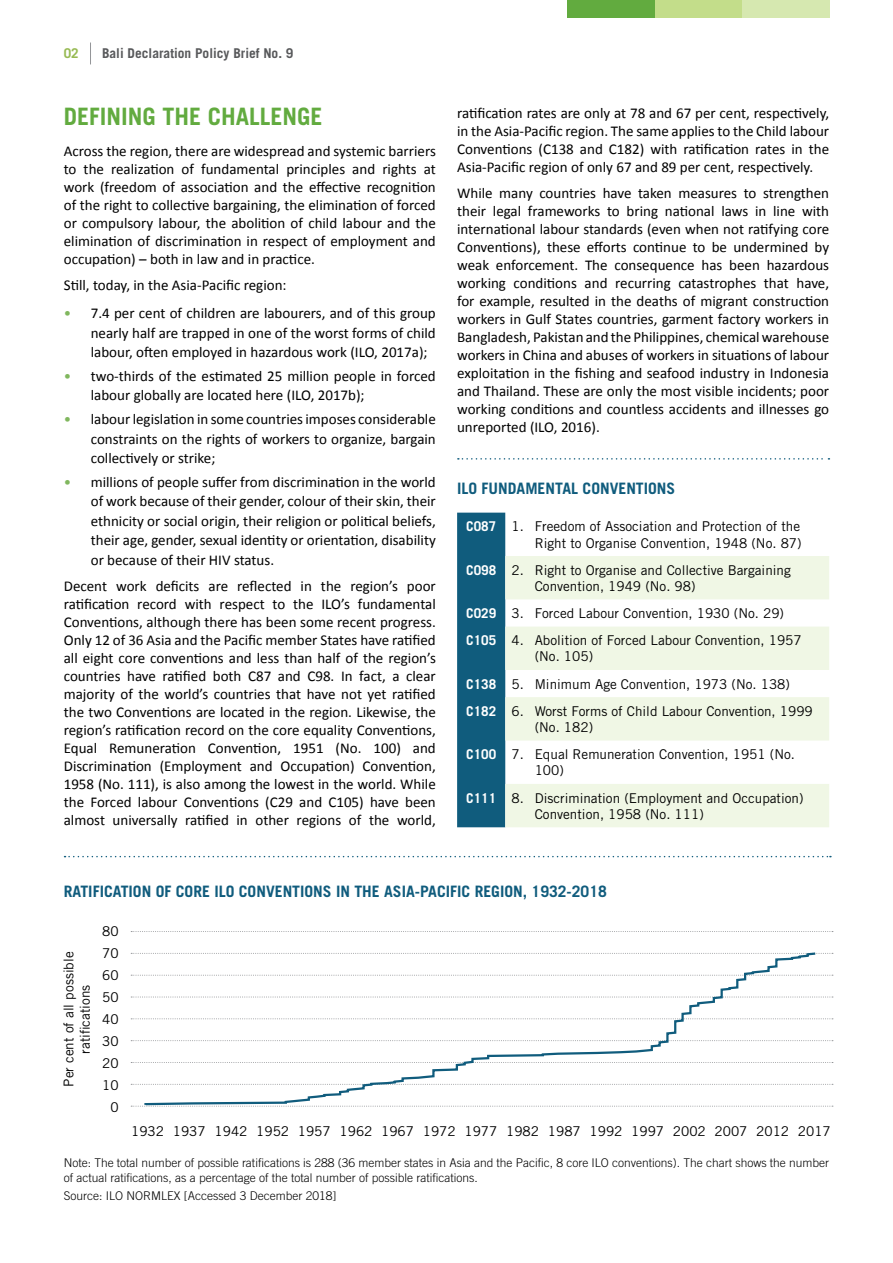
<style>
.page{position:relative;width:893px;height:1263px;background:#fff}
.page>*{position:absolute;margin:0;border:0;box-sizing:border-box;transform-origin:0 0}
.t1{font:700 24px "Trade Gothic";color:#62ab3f}
.t2{font:700 15.75px "Trade Gothic";color:#105c7d}
.t3{font:15px/18px "Calibri";color:#000;text-align:justify}
.t4{font:13.5px/21.9px "Trade Gothic LT Std";color:#000}
.t5{font:700 13.5px "Trade Gothic";color:#58595b}
.t6{font:700 13.5px "Trade Gothic";color:#97ba53}
.t7{font:300 12px/14.4px "Trade Gothic";color:#000}
.s1{color:#80b75e}
.s2{font-weight:700;color:#fff}
</style>
<div class="page">
<svg style="left:90px;top:43px;width:1px;height:21px"></svg>
<svg style="left:458px;top:458px;width:371px;height:2px"></svg>
<div style="left:457px;top:513px;width:48px;height:314px;background:#105c7d"></div>
<svg style="left:505px;top:556px;width:324px;height:271px;fill:#f0f7e5"></svg>
<div style="left:742px;top:0;width:87px;height:17px;background:#d6e8b0"></div>
<div style="left:655px;top:0;width:87px;height:17px;background:#c3dd8a"></div>
<div style="left:567px;top:0;width:88px;height:17px;background:#62ab3f"></div>
<svg style="left:131px;top:953px;width:702px;height:1px"></svg>
<svg style="left:131px;top:931px;width:702px;height:1px"></svg>
<svg style="left:131px;top:975px;width:702px;height:1px"></svg>
<svg style="left:131px;top:997px;width:702px;height:1px"></svg>
<svg style="left:131px;top:1018px;width:702px;height:1px"></svg>
<svg style="left:131px;top:1040px;width:702px;height:1px"></svg>
<svg style="left:131px;top:1062px;width:702px;height:1px"></svg>
<svg style="left:131px;top:1084px;width:702px;height:1px"></svg>
<svg style="left:131px;top:1106px;width:702px;height:1px"></svg>
<svg style="left:143px;top:952px;width:675px;height:155px"></svg>
<svg style="left:65px;top:856px;width:766px;height:1px"></svg>
<p class="t6" style="left:64px;top:45px;width:17px">02</p>
<p class="t5" style="left:102px;top:45px;width:193px">Bali Declaration Policy Brief No. 9</p>
<h1 class="t1" style="left:64px;top:102px;width:260px">DEFINING THE CHALLENGE</h1>
<p class="t3" style="left:64px;top:141px;width:374px">Across the region, there are widespread and systemic barriers to the realization of fundamental principles and rights at work (freedom of association and the effective recognition of the right to collective bargaining, the elimination of forced or compulsory labour, the abolition of child labour and the elimination of discrimination in respect of employment and occupation) – both in law and in practice.</p>
<p class="t3" style="left:64px;top:275px;width:224px">Still, today, in the Asia-Pacific region:</p>
<p class="t3" style="left:91px;top:303px;width:347px;line-height:19.5px;text-indent:-27px"><span class="s1">•</span> 7.4 per cent of children are labourers, and of this group nearly half are trapped in one of the worst forms of child labour, often employed in hazardous work (ILO, 2017a);</p>
<p class="t3" style="left:91px;top:365px;width:347px;line-height:19.5px;text-indent:-27px"><span class="s1">•</span> two-thirds of the estimated 25 million people in forced labour globally are located here (ILO, 2017b);</p>
<p class="t3" style="left:91px;top:409px;width:347px;line-height:19.5px;text-indent:-27px"><span class="s1">•</span> labour legislation in some countries imposes considerable constraints on the rights of workers to organize, bargain collectively or strike;</p>
<p class="t3" style="left:91px;top:471px;width:347px;line-height:19.5px;text-indent:-27px"><span class="s1">•</span> millions of people suffer from discrimination in the world of work because of their gender, colour of their skin, their ethnicity or social origin, their religion or political beliefs, their age, gender, sexual identity or orientation, disability or because of their HIV status.</p>
<p class="t3" style="left:64px;top:577px;width:374px">Decent work deficits are reflected in the region’s poor ratification record with respect to the ILO’s fundamental Conventions, although there has been some recent progress.<br>Only 12 of 36 Asia and the Pacific member States have ratified all eight core conventions and less than half of the region’s countries have ratified both C87 and C98. In fact, a clear majority of the world’s countries that have not yet ratified the two Conventions are located in the region. Likewise, the region’s ratification record on the core equality Conventions, Equal Remuneration Convention, 1951 (No. 100) and Discrimination (Employment and Occupation) Convention, 1958 (No. 111), is also among the lowest in the world. While the Forced labour Conventions (C29 and C105) have been almost universally ratified in other regions of the world,</p>
<p class="t3" style="left:457px;top:103px;width:374px">ratification rates are only at 78 and 67 per cent, respectively, in the Asia-Pacific region. The same applies to the Child labour Conventions (C138 and C182) with ratification rates in the Asia-Pacific region of only 67 and 89 per cent, respectively.</p>
<p class="t3" style="left:457px;top:183px;width:374px">While many countries have taken measures to strengthen their legal frameworks to bring national laws in line with international labour standards (even when not ratifying core Conventions), these efforts continue to be undermined by weak enforcement. The consequence has been hazardous working conditions and recurring catastrophes that have, for example, resulted in the deaths of migrant construction workers in Gulf States countries, garment factory workers in Bangladesh, Pakistan and the Philippines, chemical warehouse workers in China and abuses of workers in situations of labour exploitation in the fishing and seafood industry in Indonesia and Thailand. These are only the most visible incidents; poor working conditions and countless accidents and illnesses go unreported (ILO, 2016).</p>
<p class="t2" style="left:457px;top:479px;width:220px">ILO FUNDAMENTAL CONVENTIONS</p>
<p class="t4" style="left:466px;top:518px;width:337px;line-height:16.2px;text-align:right"><span class="s2">C087</span> 1. Freedom of Association and Protection of the<br>Right to Organise Convention, 1948 (No. 87)</p>
<p class="t4" style="left:535px;top:562px;width:258px;line-height:16.2px;text-indent:-69px"><span class="s2">C098</span> 2. Right to Organise and Collective Bargaining<br>Convention, 1949 (No. 98)</p>
<p class="t4" style="left:466px;top:599px;width:337px;line-height:27.2px"><span class="s2">C029</span> 3. Forced Labour Convention, 1930 (No. 29)<br><span class="s2">C105</span> 4. Abolition of Forced Labour Convention, 1957</p>
<p class="t4" style="left:466px;top:643px;width:348px;line-height:27.2px;text-indent:69px">(No. 105)<br><span class="s2">C138</span> 5. Minimum Age Convention, 1973 (No. 138)<br><span class="s2">C182</span> 6. Worst Forms of Child Labour Convention, 1999</p>
<p class="t4" style="left:466px;top:713px;width:330px;line-height:27.2px;text-indent:69px">(No. 182)<br><span class="s2">C100</span> 7. Equal Remuneration Convention, 1951 (No.</p>
<p class="t4" style="left:466px;top:757px;width:339px;line-height:27.2px;text-indent:69px">100)<br><span class="s2">C111</span> 8. Discrimination (Employment and Occupation)</p>
<p class="t4" style="left:535px;top:803px;width:171px">Convention, 1958 (No. 111)</p>
<p class="t2" style="left:64px;top:882px;width:545px">RATIFICATION OF CORE ILO CONVENTIONS IN THE ASIA-PACIFIC REGION, 1932-2018</p>
<p class="t4" style="left:60px;top:1087px;width:136px;line-height:16.2px;text-align:center;rotate:-90deg">Per cent of all possible ratifications</p>
<p class="t4" style="left:102px;top:920px;width:18px;text-align:right">80<br>70<br>60<br>50<br>40<br>30<br>20<br>10<br>0</p>
<p class="t4" style="left:131px;top:1120px;width:701px">1932 1937 1942 1952 1957 1962 1967 1972 1977 1982 1987 1992 1997 2002 2007 2012 2017</p>
<p class="t7" style="left:64px;top:1155px;width:767px">Note: The total number of possible ratifications is 288 (36 member states in Asia and the Pacific, 8 core ILO conventions). The chart shows the number of actual ratifications, as a percentage of the total number of possible ratifications.</p>
<p class="t7" style="left:64px;top:1188px;width:274px">Source: ILO NORMLEX [Accessed 3 December 2018]</p>
</div>
